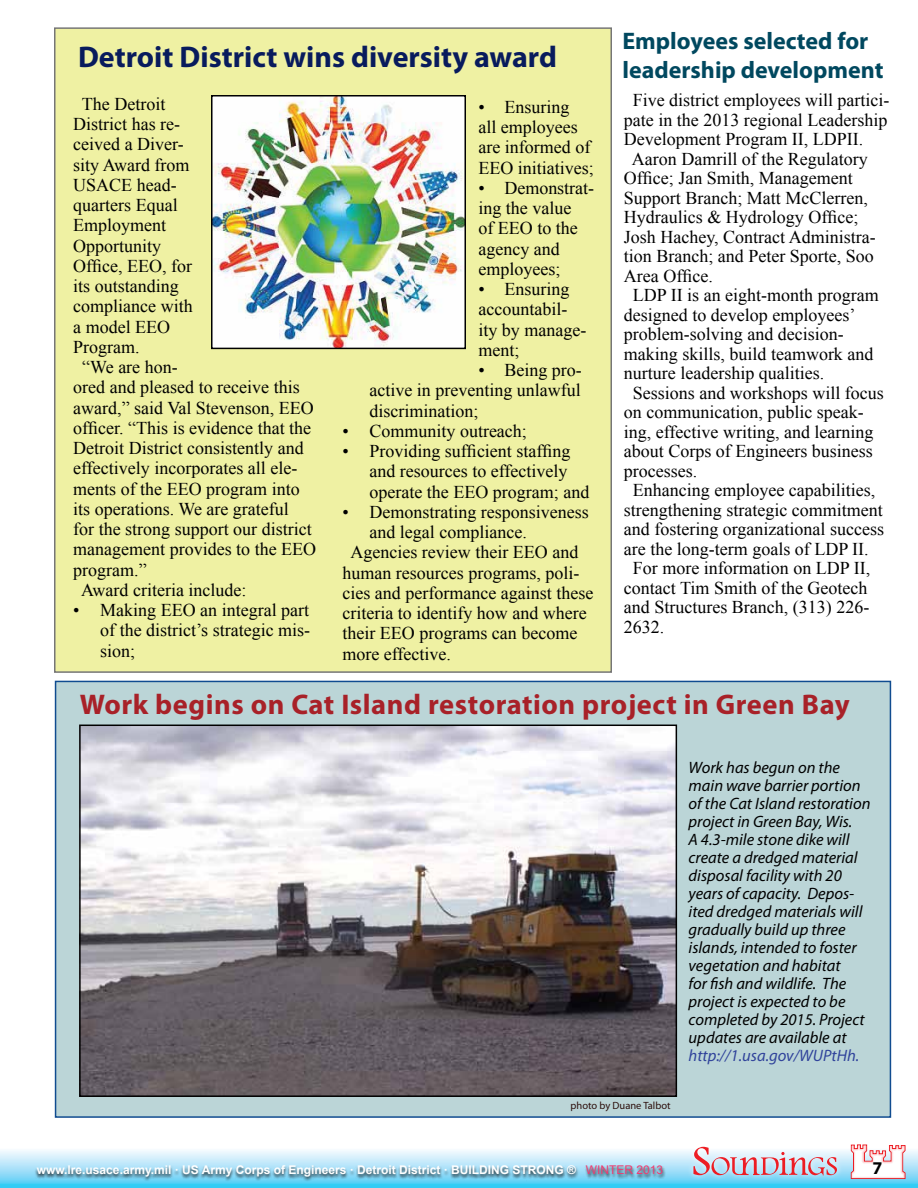
<style>
.page{position:relative;width:918px;height:1188px;background:#fff}
.page>*{position:absolute;margin:0;border:0;box-sizing:border-box;transform-origin:0 0}
.t1{font:700 30px "Myriad Pro";color:#081b5d}
.t2{font:700 28.5px "Myriad Pro";letter-spacing:.02em;color:#a82128}
.t3{font:700 24px/28.8px "Myriad Pro";color:#00485f}
.t4{font:18px/20.2px "Times New Roman";color:#000}
.t5{font:700 18px "Myriad Pro";color:#000}
.t6{font:italic 16.5px/18px "Myriad Pro";color:#000}
.t7{font:italic 16.5px "Myriad Pro";color:#30439b}
.t8{font:700 12px "Arial";color:#fff}
.t9{font:10.5px "Myriad Pro";color:#2d100d}
.s1{font-weight:400;color:#ee3c70}
</style>
<div class="page">
<svg style="left:0;top:1150px;width:918px;height:38px"></svg>
<div style="left:688px;top:1141px;width:155px;height:40px;background:#fff;opacity:.9"></div>
<svg style="left:693px;top:1147px;width:144px;height:28px"></svg>
<div style="left:34px;top:1166px;width:632px;height:16px;background:#000;opacity:.75"></div>
<div style="left:850px;top:1142px;width:58px;height:38px;background:#ed1d24;opacity:.75"></div>
<div style="left:54px;top:27px;width:558px;height:646px;background:#eff1a3"></div>
<div style="left:55px;top:681px;width:836px;height:437px;background:#bbd5d7;border:2px solid #104c90"></div>
<img style="left:82px;top:728px;width:592px;height:366px">
<div style="left:79px;top:725px;width:598px;height:372px;border:2px solid #000"></div>
<img style="left:214px;top:98px;width:249px;height:248px">
<div style="left:211px;top:95px;width:255px;height:254px;border:2px solid #000"></div>
<h1 class="t1" style="left:78px;top:38px;width:480px">Detroit District wins diversity award</h1>
<p class="t4" style="left:82px;top:93px;width:85px">The Detroit</p>
<p class="t4" style="left:73px;top:114px;width:108px">District has re-</p>
<p class="t4" style="left:73px;top:134px;width:112px">ceived a Diver-</p>
<p class="t4" style="left:73px;top:154px;width:118px">sity Award from</p>
<p class="t4" style="left:73px;top:174px;width:105px">USACE head-</p>
<p class="t4" style="left:73px;top:195px;width:106px">quarters Equal</p>
<p class="t4" style="left:73px;top:215px;width:95px">Employment</p>
<p class="t4" style="left:73px;top:235px;width:90px">Opportunity</p>
<p class="t4" style="left:73px;top:255px;width:120px">Office, EEO, for</p>
<p class="t4" style="left:73px;top:276px;width:107px">its outstanding</p>
<p class="t4" style="left:73px;top:296px;width:121px">compliance with</p>
<p class="t4" style="left:73px;top:316px;width:98px">a model EEO</p>
<p class="t4" style="left:73px;top:336px;width:68px">Program.</p>
<p class="t4" style="left:82px;top:357px;width:97px">“We are hon-</p>
<p class="t4" style="left:73px;top:377px;width:228px">ored and pleased to receive this</p>
<p class="t4" style="left:73px;top:397px;width:242px">award,” said Val Stevenson, EEO</p>
<p class="t4" style="left:73px;top:417px;width:239px">officer. “This is evidence that the</p>
<p class="t4" style="left:73px;top:438px;width:232px">Detroit District consistently and</p>
<p class="t4" style="left:73px;top:458px;width:226px">effectively incorporates all ele-</p>
<p class="t4" style="left:73px;top:478px;width:228px">ments of the EEO program into</p>
<p class="t4" style="left:73px;top:498px;width:217px">its operations. We are grateful</p>
<p class="t4" style="left:73px;top:519px;width:240px">for the strong support our district</p>
<p class="t4" style="left:73px;top:539px;width:244px">management provides to the EEO</p>
<p class="t4" style="left:73px;top:559px;width:75px">program.”</p>
<p class="t4" style="left:81px;top:579px;width:167px">Award criteria include:</p>
<p class="t4" style="left:100px;top:600px;width:211px;text-align:justify;text-indent:-27px">• Making EEO an integral part of the district’s strategic mis&shy;sion;</p>
<p class="t4" style="left:478px;top:96px;width:117px">• Ensuring<br>all employees are informed of<br>EEO initiatives;</p>
<p class="t4" style="left:478px;top:177px;width:117px">• Demonstrat&shy;ing the value<br>of EEO to the agency and employees;</p>
<p class="t4" style="left:478px;top:279px;width:109px">• Ensuring accountabil&shy;ity by manage&shy;ment;</p>
<p class="t4" style="left:369px;top:360px;width:214px;text-align:justify;text-indent:109px">• Being pro&shy;active in preventing unlawful discrimination;</p>
<p class="t4" style="left:342px;top:420px;width:186px">• Community outreach;</p>
<p class="t4" style="left:369px;top:441px;width:221px;text-indent:-27px">• Providing sufficient staffing and resources to effectively operate the EEO program; and</p>
<p class="t4" style="left:342px;top:501px;width:248px">• Demonstrating responsiveness</p>
<p class="t4" style="left:369px;top:522px;width:159px">and legal compliance.</p>
<p class="t4" style="left:350px;top:542px;width:229px">Agencies review their EEO and</p>
<p class="t4" style="left:342px;top:562px;width:238px">human resources programs, poli-</p>
<p class="t4" style="left:342px;top:582px;width:252px">cies and performance against these</p>
<p class="t4" style="left:342px;top:603px;width:246px">criteria to identify how and where</p>
<p class="t4" style="left:342px;top:623px;width:236px">their EEO programs can become</p>
<p class="t4" style="left:342px;top:643px;width:110px">more effective.</p>
<h3 class="t3" style="left:622px;top:26px;width:262px">Employees selected for leadership development</h3>
<p class="t4" style="left:633px;top:90px;width:258px">Five district employees will partici-</p>
<p class="t4" style="left:624px;top:109px;width:265px">pate in the 2013 regional Leadership</p>
<p class="t4" style="left:624px;top:129px;width:241px">Development Program II, LDPII.</p>
<p class="t4" style="left:632px;top:148px;width:237px">Aaron Damrill of the Regulatory</p>
<p class="t4" style="left:624px;top:168px;width:230px">Office; Jan Smith, Management</p>
<p class="t4" style="left:624px;top:187px;width:245px">Support Branch; Matt McClerren,</p>
<p class="t4" style="left:624px;top:207px;width:236px">Hydraulics &amp; Hydrology Office;</p>
<p class="t4" style="left:624px;top:226px;width:253px">Josh Hachey, Contract Administra-</p>
<p class="t4" style="left:624px;top:246px;width:251px">tion Branch; and Peter Sporte, Soo</p>
<p class="t4" style="left:624px;top:265px;width:90px">Area Office.</p>
<p class="t4" style="left:633px;top:285px;width:247px">LDP II is an eight-month program</p>
<p class="t4" style="left:624px;top:304px;width:233px">designed to develop employees’</p>
<p class="t4" style="left:624px;top:324px;width:221px">problem-solving and decision-</p>
<p class="t4" style="left:624px;top:343px;width:251px">making skills, build teamwork and</p>
<p class="t4" style="left:624px;top:363px;width:202px">nurture leadership qualities.</p>
<p class="t4" style="left:633px;top:382px;width:252px">Sessions and workshops will focus</p>
<p class="t4" style="left:624px;top:402px;width:241px">on communication, public speak-</p>
<p class="t4" style="left:624px;top:421px;width:251px">ing, effective writing, and learning</p>
<p class="t4" style="left:624px;top:441px;width:250px">about Corps of Engineers business</p>
<p class="t4" style="left:624px;top:460px;width:75px">processes.</p>
<p class="t4" style="left:633px;top:480px;width:244px">Enhancing employee capabilities,</p>
<p class="t4" style="left:624px;top:499px;width:260px">strengthening strategic commitment</p>
<p class="t4" style="left:624px;top:519px;width:262px">and fostering organizational success</p>
<p class="t4" style="left:624px;top:538px;width:246px">are the long-term goals of LDP II.</p>
<p class="t4" style="left:633px;top:558px;width:239px">For more information on LDP II,</p>
<p class="t4" style="left:624px;top:577px;width:245px">contact Tim Smith of the Geotech</p>
<p class="t4" style="left:624px;top:597px;width:247px">and Structures Branch, (313) 226-</p>
<p class="t4" style="left:624px;top:616px;width:42px">2632.</p>
<h2 class="t2" style="left:80px;top:686px;width:771px">Work begins on Cat Island restoration project in Green Bay</h2>
<p class="t9" style="left:571px;top:1099px;width:102px">photo by Duane Talbot</p>
<p class="t6" style="left:689px;top:758px;width:183px">Work has begun on the main wave barrier portion of the Cat Island restoration project in Green Bay, Wis.<br>A 4.3-mile stone dike will create a dredged material disposal facility with 20 years of capacity. Depos&shy;ited dredged materials will gradually build up three islands, intended to foster vegetation and habitat<br>for fish and wildlife. The project is expected to be completed by 2015. Project updates are available at</p>
<p class="t7" style="left:689px;top:1045px;width:172px">http://1.usa.gov/WUPtHh.</p>
<p class="t8" style="left:37px;top:1162px;width:628px">www.lre.usace.army.mil · US Army Corps of Engineers · Detroit District · BUILDING STRONG ® <span class="s1">WINTER 2013</span></p>
<p class="t5" style="left:873px;top:1156px;width:11px">7</p>
</div>
